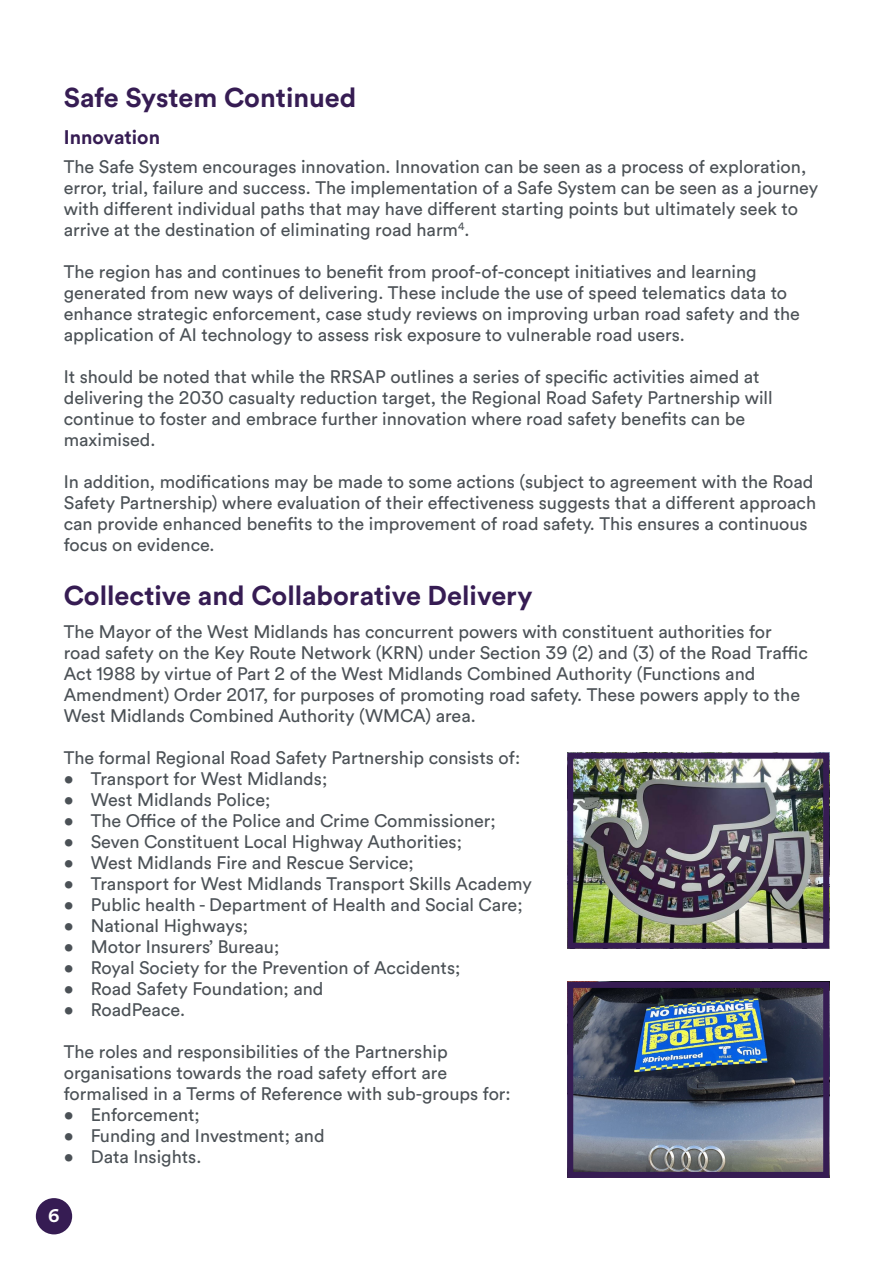
<style>
.page{position:relative;width:893px;height:1263px;background:#fff}
.page>*{position:absolute;margin:0;border:0;box-sizing:border-box;transform-origin:0 0}
.t1{font:700 27px "WMCA Circular Cap Num";color:#361c53}
.t2{font:700 19.5px "WMCA Circular Cap Num";color:#361c53}
.Body{font:18px/21px "WMCA Circular Cap Num";color:#4b5156}
.t3{font:700 18px "WMCA Circular Cap Num";color:#fff}
</style>
<div class="page">
<div style="left:36px;top:1198px;width:36px;height:36px;background:#361c53;border-radius:50%"></div>
<img style="left:574px;top:989px;width:248px;height:182px">
<div style="left:567px;top:982px;width:262px;height:196px;border:6px solid #361c53"></div>
<img style="left:574px;top:760px;width:248px;height:182px">
<div style="left:567px;top:753px;width:262px;height:196px;border:6px solid #361c53"></div>
<h2 class="t1" style="left:64px;top:83px;width:294px">Safe System Continued</h2>
<h3 class="t2" style="left:64px;top:126px;width:98px">Innovation</h3>
<p class="Body" style="left:64px;top:157px;width:756px">The Safe System encourages innovation. Innovation can be seen as a process of exploration, error, trial, failure and success. The implementation of a Safe System can be seen as a journey with different individual paths that may have different starting points but ultimately seek to arrive at the destination of eliminating road harm<sup>4</sup>.</p>
<p class="Body" style="left:64px;top:262px;width:738px">The region has and continues to benefit from proof-of-concept initiatives and learning generated from new ways of delivering. These include the use of speed telematics data to enhance strategic enforcement, case study reviews on improving urban road safety and the application of AI technology to assess risk exposure to vulnerable road users.</p>
<p class="Body" style="left:64px;top:367px;width:710px">It should be noted that while the RRSAP outlines a series of specific activities aimed at delivering the 2030 casualty reduction target, the Regional Road Safety Partnership will continue to foster and embrace further innovation where road safety benefits can be maximised.</p>
<p class="Body" style="left:64px;top:472px;width:754px">In addition, modifications may be made to some actions (subject to agreement with the Road Safety Partnership) where evaluation of their effectiveness suggests that a different approach can provide enhanced benefits to the improvement of road safety. This ensures a continuous focus on evidence.</p>
<h2 class="t1" style="left:64px;top:580px;width:470px">Collective and Collaborative Delivery</h2>
<p class="Body" style="left:64px;top:622px;width:746px">The Mayor of the West Midlands has concurrent powers with constituent authorities for road safety on the Key Route Network (KRN) under Section 39 (2) and (3) of the Road Traffic Act 1988 by virtue of Part 2 of the West Midlands Combined Authority (Functions and Amendment) Order 2017, for purposes of promoting road safety. These powers apply to the West Midlands Combined Authority (WMCA) area.</p>
<p class="Body" style="left:64px;top:748px;width:458px">The formal Regional Road Safety Partnership consists of:</p>
<p class="Body" style="left:64px;top:769px;width:265px">• Transport for West Midlands;</p>
<p class="Body" style="left:64px;top:790px;width:208px">• West Midlands Police;</p>
<p class="Body" style="left:64px;top:811px;width:434px">• The Office of the Police and Crime Commissioner;</p>
<p class="Body" style="left:64px;top:832px;width:400px">• Seven Constituent Local Highway Authorities;</p>
<p class="Body" style="left:64px;top:853px;width:352px">• West Midlands Fire and Rescue Service;</p>
<p class="Body" style="left:64px;top:874px;width:470px">• Transport for West Midlands Transport Skills Academy</p>
<p class="Body" style="left:64px;top:895px;width:460px">• Public health - Department of Health and Social Care;</p>
<p class="Body" style="left:64px;top:916px;width:186px">• National Highways;</p>
<p class="Body" style="left:64px;top:937px;width:217px">• Motor Insurers’ Bureau;</p>
<p class="Body" style="left:64px;top:958px;width:398px">• Royal Society for the Prevention of Accidents;</p>
<p class="Body" style="left:64px;top:979px;width:261px">• Road Safety Foundation; and</p>
<p class="Body" style="left:64px;top:1000px;width:123px">• RoadPeace.</p>
<p class="Body" style="left:64px;top:1042px;width:448px">The roles and responsibilities of the Partnership organisations towards the road safety effort are formalised in a Terms of Reference with sub-groups for:</p>
<p class="Body" style="left:64px;top:1105px;width:138px">• Enforcement;</p>
<p class="Body" style="left:64px;top:1126px;width:262px">• Funding and Investment; and</p>
<p class="Body" style="left:64px;top:1147px;width:139px">• Data Insights.</p>
<p class="t3" style="left:48px;top:1206px;width:13px">6</p>
</div>
